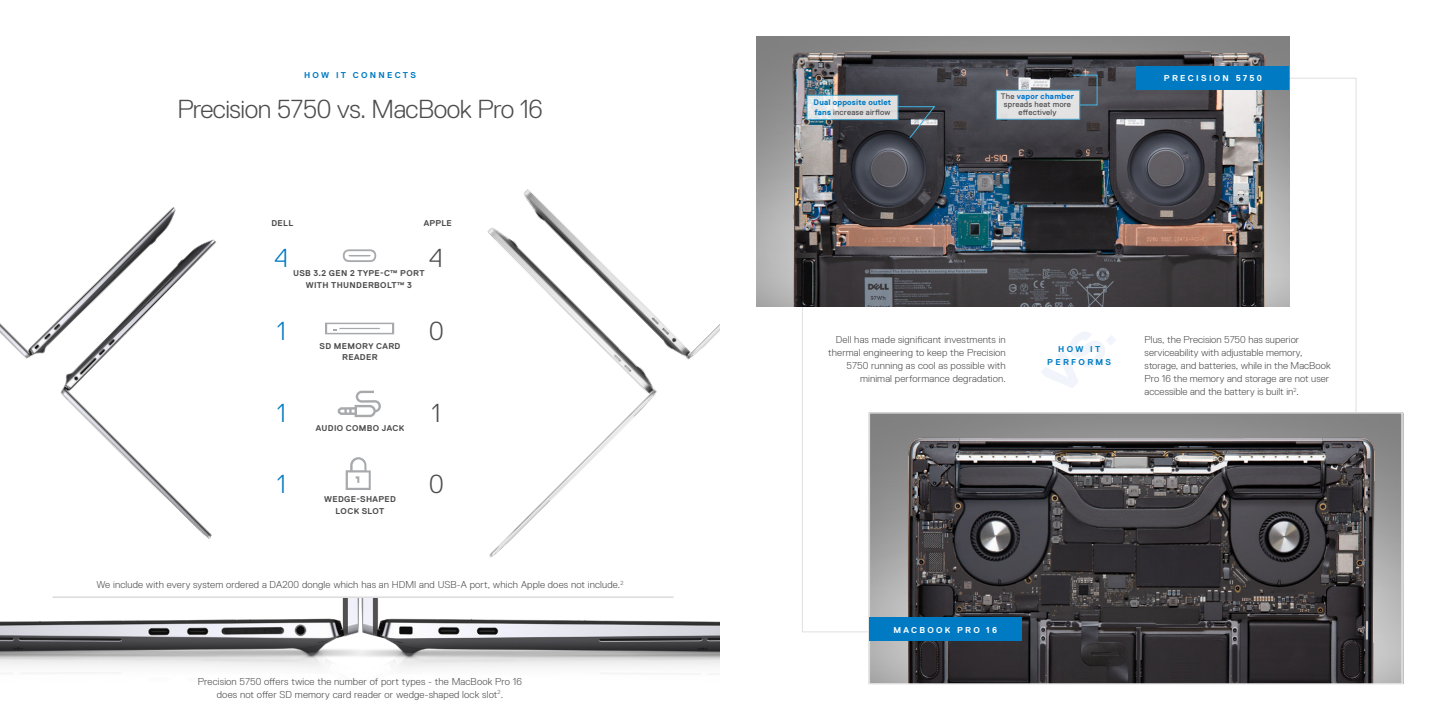
<style>
.page{position:relative;width:1440px;height:720px;background:#fff}
.page>*{position:absolute;margin:0;border:0;box-sizing:border-box;transform-origin:0 0}
.t1{font:300 26px "Dell Replica";letter-spacing:-.02em;color:#4d4d4f}
.t2{font:300 26px "Dell Replica";color:#007bc3}
.t3{font:300 10px/13px "Dell Replica";letter-spacing:.01em;color:#4d4d4f}
.t4{font:700 8.5px/13.2px "Dell Replica";letter-spacing:.27em;color:#007bc3;text-align:center}
.t5{font:700 8.5px "Dell Replica";letter-spacing:.27em;color:#fff}
.t6{font:700 8.4px/11.6px "Dell Replica";letter-spacing:.04em;color:#4d4d4f;text-align:center}
.t7{font:8px/8px "Dell Replica";letter-spacing:.02em;color:#4d4d4f;text-align:center}
.t8{font:700 8px/9.6px "Dell Replica";letter-spacing:.025em;color:#007bc3}
.t9{font:7.2px "Dell Replica";color:#000}
.t10{font:5.8px "Dell Replica";color:#000}
.s1{font-weight:400;color:#4d4d4f}
.s2{font-weight:700;color:#0076ce}
</style>
<div class="page">
<img style="left:89px;top:422px;width:123px;height:117px">
<img style="left:0;top:207px;width:217px;height:215px">
<img style="left:325px;top:195px;width:375px;height:363px">
<img style="left:756px;top:36px;width:533px;height:271px">
<img style="left:870px;top:415px;width:530px;height:267px">
<div style="left:868px;top:413px;width:534px;height:271px;border:1px solid #e0e1e2"></div>
<div style="left:1136px;top:66px;width:153px;height:24px;background:#007bc3"></div>
<div style="left:869px;top:617px;width:153px;height:24px;background:#007bc3"></div>
<hr style="left:53px;top:597px;width:621px;height:1px;background:#c7c9c8">
<img style="left:0;top:598px;width:720px;height:76px">
<svg style="left:342px;top:249px;width:35px;height:13px"></svg>
<svg style="left:325px;top:323px;width:69px;height:11px"></svg>
<svg style="left:338px;top:391px;width:43px;height:26px"></svg>
<svg style="left:346px;top:457px;width:25px;height:32px"></svg>
<svg style="left:807px;top:95px;width:91px;height:25px;background:#d3dbdf"></svg>
<div style="left:996px;top:90px;width:84px;height:30px;background:#e3e3e4;border:1px solid #41b6e6"></div>
<svg style="left:897px;top:106px;width:39px;height:33px"></svg>
<svg style="left:1072px;top:74px;width:26px;height:32px"></svg>
<p class="t4" style="left:304px;top:68px;width:113px">HOW IT CONNECTS</p>
<h1 class="t1" style="left:177px;top:94px;width:367px">Precision 5750 vs. MacBook Pro 16</h1>
<p class="t6" style="left:271px;top:218px;width:23px">DELL</p>
<p class="t6" style="left:424px;top:218px;width:30px">APPLE</p>
<h1 class="t2" style="left:275px;top:243px;width:15px">4</h1>
<h1 class="t1" style="left:429px;top:243px;width:15px">4</h1>
<p class="t6" style="left:293px;top:267px;width:133px">USB 3.2 GEN 2 TYPE-C™ PORT<br>WITH THUNDERBOLT™ 3</p>
<p class="t10" style="left:311px;top:279px;width:16px">HDMI</p>
<p class="t9" style="left:303px;top:281px;width:16px">USB</p>
<h1 class="t2" style="left:277px;top:316px;width:11px">1</h1>
<h1 class="t1" style="left:429px;top:316px;width:16px">0</h1>
<p class="t6" style="left:320px;top:340px;width:82px">SD MEMORY CARD<br>READER</p>
<h1 class="t2" style="left:277px;top:399px;width:11px">1</h1>
<h1 class="t1" style="left:432px;top:399px;width:11px">1</h1>
<p class="t6" style="left:316px;top:422px;width:90px">AUDIO COMBO JACK</p>
<h1 class="t2" style="left:277px;top:470px;width:11px">1</h1>
<h1 class="t1" style="left:429px;top:470px;width:16px">0</h1>
<p class="t6" style="left:324px;top:493px;width:73px">WEDGE-SHAPED<br>LOCK SLOT</p>
<p class="t3" style="left:96px;top:578px;width:529px">We include with every system ordered a DA200 dongle which has an HDMI and USB-A port, which Apple does not include.<sup>2</sup></p>
<p class="t3" style="left:198px;top:675px;width:326px;text-align:center">Precision 5750 offers twice the number of port types - the MacBook Pro 16 does not offer SD memory card reader or wedge-shaped lock slot<sup>2</sup>.</p>
<p class="t8" style="left:814px;top:98px;width:79px">Dual opposite outlet fans <span class="s1">increase airflow</span></p>
<p class="t7" style="left:1001px;top:92px;width:75px">The <span class="s2">vapor chamber </span>spreads heat more effectively</p>
<p class="t5" style="left:1164px;top:73px;width:99px">PRECISION 5750</p>
<p class="t3" style="left:828px;top:333px;width:179px;text-align:right">Dell has made significant investments in thermal engineering to keep the Precision 5750 running as cool as possible with minimal performance degradation.</p>
<p class="t4" style="left:1047px;top:343px;width:65px">HOW IT<br>PERFORMS</p>
<p class="t3" style="left:1145px;top:333px;width:188px">Plus, the Precision 5750 has superior serviceability with adjustable memory, storage, and batteries, while in the MacBook Pro 16 the memory and storage are not user accessible and the battery is built in<sup>2</sup>.</p>
<p class="t5" style="left:893px;top:625px;width:105px">MACBOOK PRO 16</p>
</div>
